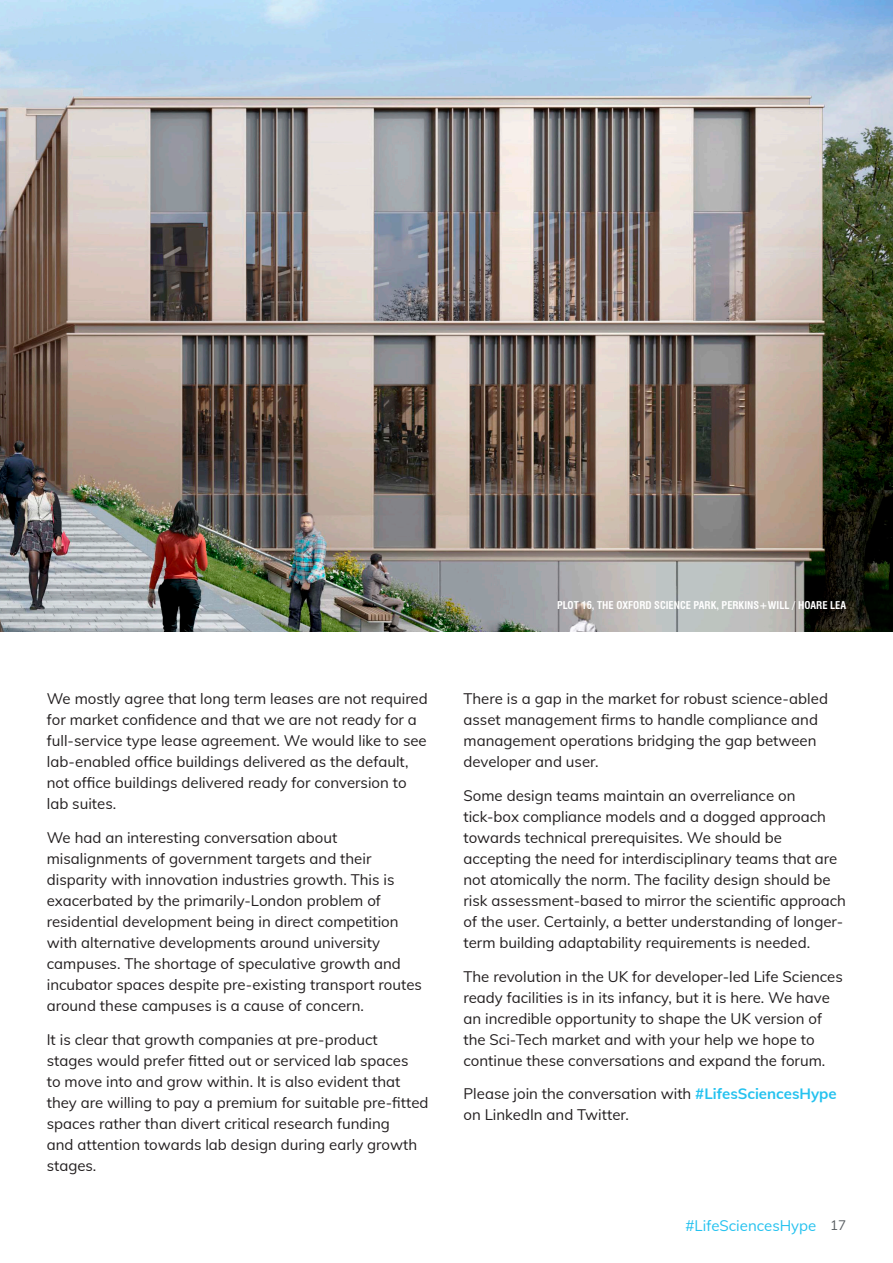
<style>
.page{position:relative;width:893px;height:1263px;background:#fff}
.page>*{position:absolute;margin:0;border:0;box-sizing:border-box;transform-origin:0 0}
.t1{font:15px/21px "Mulish";color:#231f20}
.t2{font:15px "Mulish";color:#25c2ef}
.Large_Title{font:700 condensed 10.5px "Swiss 721 BT";color:#fff}
.s1{font-weight:700;color:#25c2ef}
.s2{font-size:13.5px;color:#5b6064}
</style>
<div class="page">
<img style="left:0;top:0;width:893px;height:631px">
<p class="t1" style="left:47px;top:687px;width:382px">We mostly agree that long term leases are not required for market confidence and that we are not ready for a full-service type lease agreement. We would like to see lab-enabled office buildings delivered as the default, not office buildings delivered ready for conversion to lab suites.</p>
<p class="t1" style="left:47px;top:826px;width:377px">We had an interesting conversation about misalignments of government targets and their disparity with innovation industries growth. This is exacerbated by the primarily-London problem of residential development being in direct competition with alternative developments around university campuses. The shortage of speculative growth and incubator spaces despite pre-existing transport routes around these campuses is a cause of concern.</p>
<p class="t1" style="left:47px;top:1028px;width:383px">It is clear that growth companies at pre-product<br>stages would prefer fitted out or serviced lab spaces<br>to move into and grow within. It is also evident that they are willing to pay a premium for suitable pre-fitted spaces rather than divert critical research funding<br>and attention towards lab design during early growth stages.</p>
<p class="Large_Title" style="left:557px;top:599px;width:291px">PLOT 16, THE OXFORD SCIENCE PARK, PERKINS+WILL / HOARE LEA</p>
<p class="t1" style="left:463px;top:687px;width:366px">There is a gap in the market for robust science-abled asset management firms to handle compliance and management operations bridging the gap between developer and user.</p>
<p class="t1" style="left:463px;top:784px;width:384px">Some design teams maintain an overreliance on tick-box compliance models and a dogged approach towards technical prerequisites. We should be accepting the need for interdisciplinary teams that are not atomically the norm. The facility design should be risk assessment-based to mirror the scientific approach of the user. Certainly, a better understanding of longer&shy;term building adaptability requirements is needed.</p>
<p class="t1" style="left:463px;top:965px;width:381px">The revolution in the UK for developer-led Life Sciences ready facilities is in its infancy, but it is here. We have an incredible opportunity to shape the UK version of the Sci-Tech market and with your help we hope to continue these conversations and expand the forum.</p>
<p class="t1" style="left:463px;top:1083px;width:375px">Please join the conversation with <span class="s1">#LifesSciencesHype </span>on LinkedIn and Twitter.</p>
<p class="t2" style="left:685px;top:1215px;width:162px">#LifeSciencesHype <span class="s2">17</span></p>
</div>
